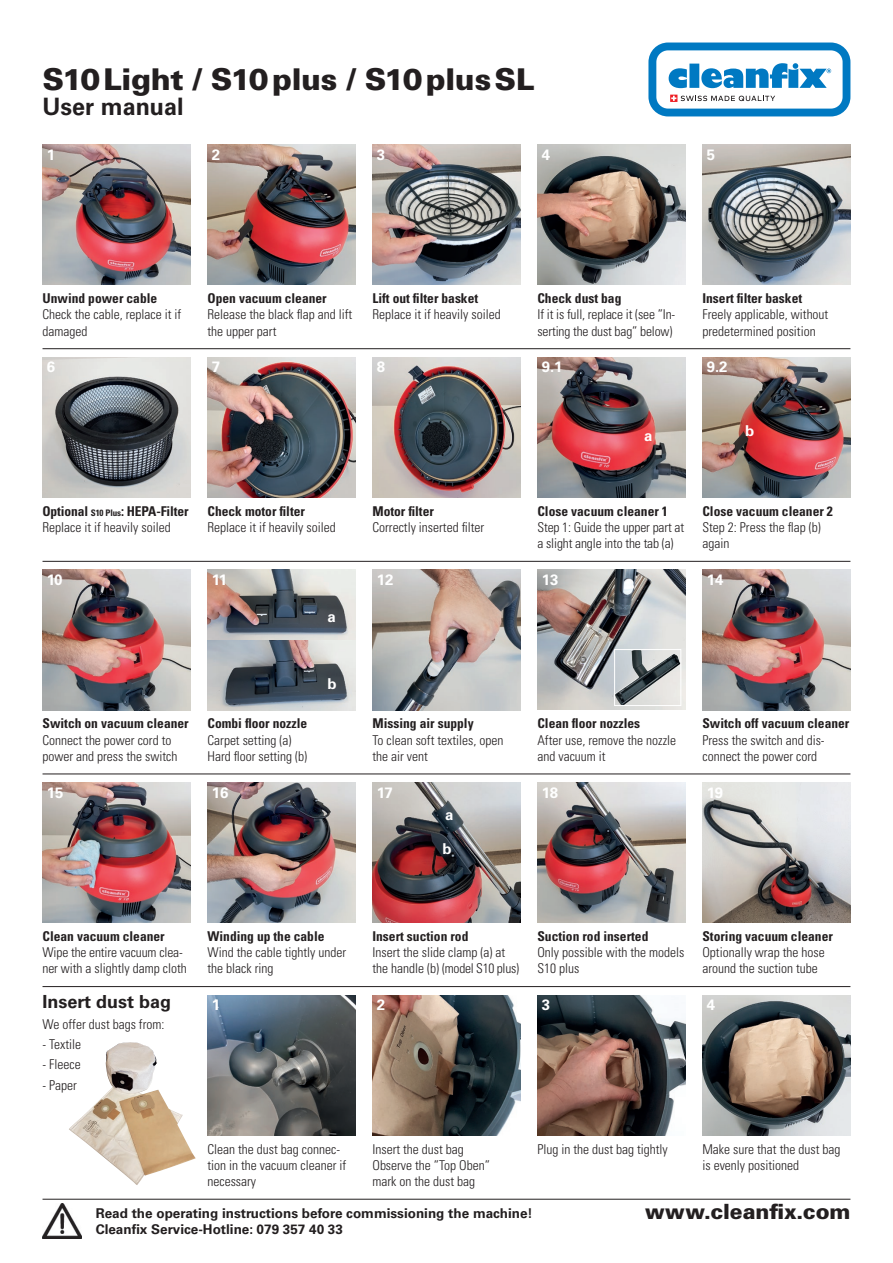
<style>
.page{position:relative;width:893px;height:1263px;background:#fff}
.page>*{position:absolute;margin:0;border:0;box-sizing:border-box;transform-origin:0 0}
.t1{font:900 30px "Univers LT Std";letter-spacing:-.01em;color:#231f20}
.t2{font:700 24px "Univers LT Std";color:#231f20}
.t3{font:900 21px "Univers LT Std";letter-spacing:-.005em;color:#231f20}
.t4{font:700 18px "Univers LT Std";color:#231f20}
.t5{font:700 15px "Univers LT Std";letter-spacing:-.01em;color:#fff}
.t6{font:300 condensed 13.5px/16.2px "Univers LT Std";color:#231f20}
.t7{font:700 condensed 13.5px "Univers LT Std";color:#231f20}
.t8{font:700 13.5px/16.2px "Univers LT Std";color:#231f20}
.s1{font-weight:700}
.s2{font-weight:700;font-size:9px}
</style>
<div class="page">
<svg style="left:648px;top:43px;width:202px;height:73px"></svg>
<img style="left:43px;top:145px;width:147px;height:140px">
<img style="left:43px;top:357px;width:147px;height:140px">
<img style="left:43px;top:570px;width:147px;height:140px">
<img style="left:43px;top:782px;width:147px;height:141px">
<img style="left:207px;top:145px;width:148px;height:140px">
<img style="left:207px;top:357px;width:148px;height:140px">
<img style="left:207px;top:570px;width:148px;height:140px">
<img style="left:207px;top:782px;width:148px;height:141px">
<img style="left:207px;top:995px;width:148px;height:140px">
<img style="left:372px;top:145px;width:148px;height:140px">
<img style="left:372px;top:357px;width:148px;height:140px">
<img style="left:372px;top:782px;width:148px;height:141px">
<img style="left:372px;top:995px;width:148px;height:140px">
<img style="left:537px;top:145px;width:148px;height:140px">
<img style="left:537px;top:357px;width:148px;height:140px">
<img style="left:537px;top:570px;width:148px;height:140px">
<img style="left:372px;top:570px;width:148px;height:140px">
<img style="left:537px;top:782px;width:148px;height:141px">
<img style="left:537px;top:995px;width:148px;height:140px">
<img style="left:702px;top:145px;width:148px;height:140px">
<img style="left:702px;top:357px;width:148px;height:140px">
<img style="left:702px;top:570px;width:148px;height:140px">
<img style="left:702px;top:782px;width:148px;height:141px">
<img style="left:702px;top:995px;width:148px;height:140px">
<img style="left:69px;top:1042px;width:127px;height:143px">
<img style="left:43px;top:1203px;width:39px;height:35px">
<img style="left:628px;top:651px;width:11px;height:33px">
<div style="left:614px;top:649px;width:67px;height:57px;border:1px solid #fff"></div>
<hr style="left:43px;top:348px;width:807px;height:1px;background:#231f20">
<hr style="left:43px;top:561px;width:807px;height:1px;background:#231f20">
<hr style="left:43px;top:773px;width:807px;height:1px;background:#231f20">
<hr style="left:43px;top:986px;width:807px;height:1px;background:#231f20">
<hr style="left:43px;top:1199px;width:807px;height:1px;background:#231f20">
<h1 class="t1" style="left:43px;top:61px;width:493px">S10Light / S10plus / S10plusSL</h1>
<h2 class="t2" style="left:43px;top:93px;width:143px">User manual</h2>
<p class="t5" style="left:47px;top:146px;width:10px">1</p>
<p class="t5" style="left:212px;top:146px;width:10px">2</p>
<p class="t5" style="left:377px;top:146px;width:10px">3</p>
<p class="t5" style="left:542px;top:146px;width:10px">4</p>
<p class="t5" style="left:707px;top:146px;width:10px">5</p>
<p class="t7" style="left:43px;top:290px;width:116px">Unwind power cable</p>
<p class="t6" style="left:43px;top:307px;width:140px">Check the cable, replace it if damaged</p>
<p class="t7" style="left:207px;top:290px;width:121px">Open vacuum cleaner</p>
<p class="t6" style="left:207px;top:307px;width:146px">Release the black flap and lift the upper part</p>
<p class="t7" style="left:372px;top:290px;width:107px">Lift out filter basket</p>
<p class="t6" style="left:372px;top:307px;width:130px">Replace it if heavily soiled</p>
<p class="t7" style="left:537px;top:290px;width:85px">Check dust bag</p>
<p class="t6" style="left:537px;top:307px;width:139px">If it is full, replace it (see ”In&shy;serting the dust bag” below)</p>
<p class="t7" style="left:702px;top:290px;width:101px">Insert filter basket</p>
<p class="t6" style="left:702px;top:307px;width:127px">Freely applicable, without predetermined position</p>
<p class="t5" style="left:47px;top:358px;width:10px">6</p>
<p class="t5" style="left:212px;top:358px;width:10px">7</p>
<p class="t5" style="left:377px;top:358px;width:10px">8</p>
<p class="t5" style="left:542px;top:358px;width:22px">9.1</p>
<p class="t5" style="left:707px;top:358px;width:22px">9.2</p>
<p class="t5" style="left:644px;top:427px;width:10px">a</p>
<p class="t5" style="left:745px;top:422px;width:11px">b</p>
<p class="t6" style="left:43px;top:503px;width:148px"><span class="s1">Optional</span> <span class="s2">S10 Plus</span><span class="s1">: HEPA-Filter<br></span>Replace it if heavily soiled</p>
<p class="t7" style="left:207px;top:503px;width:99px">Check motor filter</p>
<p class="t6" style="left:207px;top:519px;width:130px">Replace it if heavily soiled</p>
<p class="t7" style="left:372px;top:503px;width:63px">Motor filter</p>
<p class="t6" style="left:372px;top:519px;width:113px">Correctly inserted filter</p>
<p class="t7" style="left:537px;top:503px;width:132px">Close vacuum cleaner 1</p>
<p class="t6" style="left:537px;top:519px;width:148px">Step 1: Guide the upper part at a slight angle into the tab (a)</p>
<p class="t7" style="left:702px;top:503px;width:132px">Close vacuum cleaner 2</p>
<p class="t6" style="left:702px;top:519px;width:120px">Step 2: Press the flap (b) again</p>
<p class="t5" style="left:47px;top:571px;width:17px">10</p>
<p class="t5" style="left:212px;top:571px;width:17px">11</p>
<p class="t5" style="left:377px;top:571px;width:18px">12</p>
<p class="t5" style="left:542px;top:571px;width:18px">13</p>
<p class="t5" style="left:707px;top:571px;width:18px">14</p>
<p class="t5" style="left:327px;top:608px;width:10px">a</p>
<p class="t5" style="left:327px;top:675px;width:11px">b</p>
<p class="t7" style="left:43px;top:715px;width:148px">Switch on vacuum cleaner</p>
<p class="t6" style="left:43px;top:732px;width:136px">Connect the power cord to power and press the switch</p>
<p class="t7" style="left:207px;top:715px;width:101px">Combi floor nozzle</p>
<p class="t6" style="left:207px;top:732px;width:101px">Carpet setting (a)<br>Hard floor setting (b)</p>
<p class="t7" style="left:372px;top:715px;width:103px">Missing air supply</p>
<p class="t6" style="left:372px;top:732px;width:132px">To clean soft textiles, open the air vent</p>
<p class="t7" style="left:537px;top:715px;width:104px">Clean floor nozzles</p>
<p class="t6" style="left:537px;top:732px;width:140px">After use, remove the nozzle and vacuum it</p>
<p class="t7" style="left:702px;top:715px;width:149px">Switch off vacuum cleaner</p>
<p class="t6" style="left:702px;top:732px;width:124px">Press the switch and dis&shy;connect the power cord</p>
<p class="t5" style="left:47px;top:783px;width:18px">15</p>
<p class="t5" style="left:212px;top:783px;width:18px">16</p>
<p class="t5" style="left:377px;top:783px;width:18px">17</p>
<p class="t5" style="left:542px;top:783px;width:18px">18</p>
<p class="t5" style="left:707px;top:783px;width:18px">19</p>
<p class="t5" style="left:445px;top:806px;width:10px">a</p>
<p class="t5" style="left:443px;top:840px;width:11px">b</p>
<p class="t7" style="left:43px;top:928px;width:124px">Clean vacuum cleaner</p>
<p class="t6" style="left:43px;top:944px;width:146px">Wipe the entire vacuum clea&shy;ner with a slightly damp cloth</p>
<h3 class="t4" style="left:43px;top:991px;width:130px">Insert dust bag</h3>
<p class="t6" style="left:43px;top:1016px;width:123px">We offer dust bags from:</p>
<p class="t6" style="left:43px;top:1036px;width:40px">- Textile</p>
<p class="t6" style="left:43px;top:1057px;width:40px">- Fleece</p>
<p class="t6" style="left:43px;top:1077px;width:36px">- Paper</p>
<p class="t7" style="left:207px;top:928px;width:119px">Winding up the cable</p>
<p class="t6" style="left:207px;top:944px;width:140px">Wind the cable tightly under the black ring</p>
<p class="t5" style="left:212px;top:996px;width:10px">1</p>
<p class="t6" style="left:207px;top:1141px;width:140px">Clean the dust bag connec&shy;tion in the vacuum cleaner if necessary</p>
<p class="t7" style="left:372px;top:928px;width:97px">Insert suction rod</p>
<p class="t6" style="left:372px;top:944px;width:148px">Insert the slide clamp (a) at the handle (b) (model S10 plus)</p>
<p class="t5" style="left:377px;top:996px;width:10px">2</p>
<p class="t7" style="left:537px;top:928px;width:112px">Suction rod inserted</p>
<p class="t6" style="left:537px;top:944px;width:148px">Only possible with the models<br>S10 plus</p>
<p class="t5" style="left:542px;top:996px;width:10px">3</p>
<p class="t7" style="left:702px;top:928px;width:132px">Storing vacuum cleaner</p>
<p class="t6" style="left:702px;top:944px;width:124px">Optionally wrap the hose around the suction tube</p>
<p class="t5" style="left:707px;top:996px;width:10px">4</p>
<p class="t6" style="left:372px;top:1141px;width:119px">Insert the dust bag<br>Observe the ”Top Oben” mark on the dust bag</p>
<p class="t6" style="left:537px;top:1141px;width:132px">Plug in the dust bag tightly</p>
<p class="t6" style="left:702px;top:1141px;width:139px">Make sure that the dust bag is evenly positioned</p>
<p class="t8" style="left:96px;top:1205px;width:439px">Read the operating instructions before commissioning the machine!<br>Cleanfix Service-Hotline: 079 357 40 33</p>
<h3 class="t3" style="left:645px;top:1198px;width:207px">www.cleanfix.com</h3>
</div>
